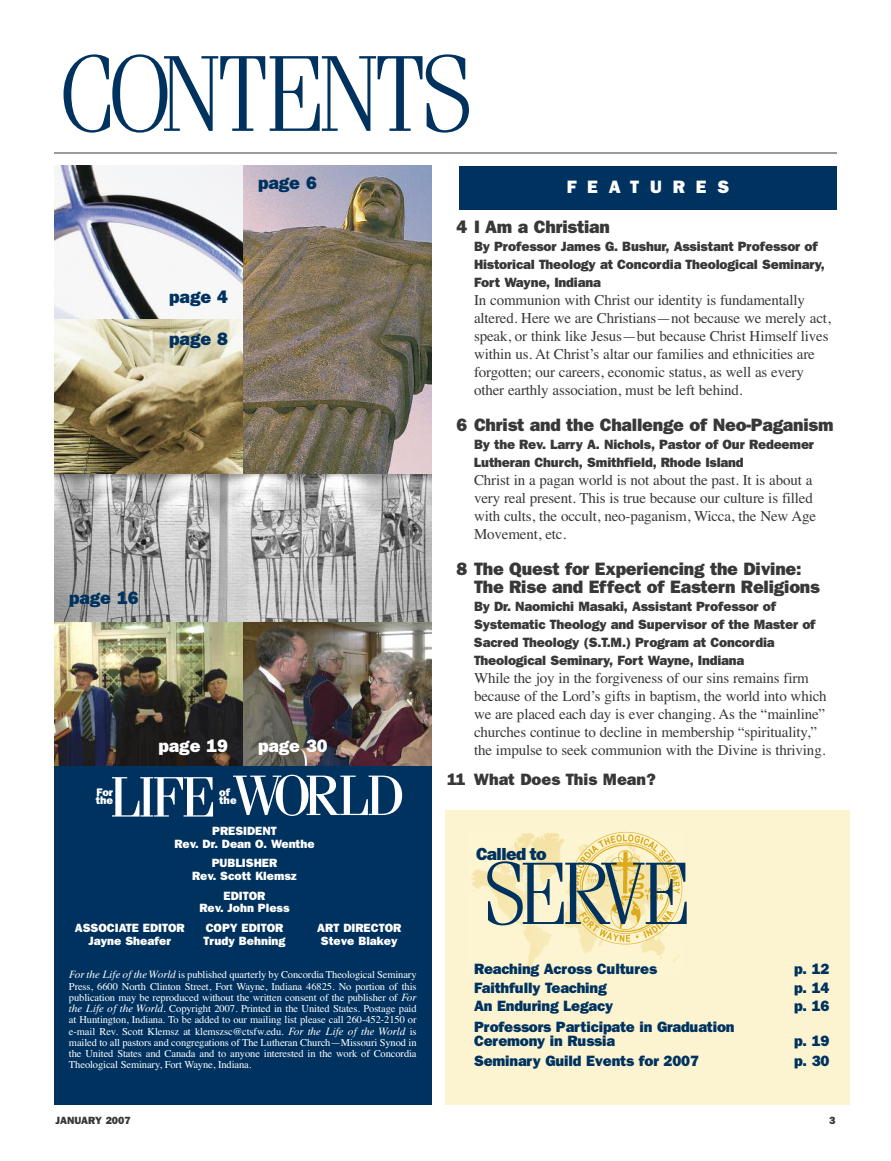
<style>
.page{position:relative;width:891px;height:1161px;background:#fff}
.page>*{position:absolute;margin:0;border:0;box-sizing:border-box;transform-origin:0 0}
.t1{font:300 108px "Fenice";letter-spacing:-.075em;color:#00325f}
.t2{font:300 88.5px "Fenice";letter-spacing:-.105em;color:#00325f}
.t3{font:57px "Fenice";letter-spacing:-.08em;color:#fff}
.t4{font:800 18px/18px "Franklin Gothic";letter-spacing:-.01em;color:#393839}
.t5{font:800 18px "Franklin Gothic";color:#00325f}
.t6{font:800 18px "Franklin Gothic";color:#fff}
.t7{font:800 18px "Franklin Gothic";letter-spacing:.6em;color:#fff}
.t8{font:800 17.55px "Franklin Gothic";letter-spacing:-.03em;color:#00325f}
.t9{font:800 16.5px "Franklin Gothic";color:#393839}
.t10{font:15px/18px "Times";letter-spacing:-.01em;color:#393839}
.t11{font:800 15px/14.4px "Franklin Gothic";letter-spacing:-.01em;color:#00325f}
.t12{font:800 13.5px/18px "Franklin Gothic";letter-spacing:-.01em;color:#393839}
.t13{font:800 12px/12.8px "Franklin Gothic";color:#fff;text-align:center}
.t14{font:800 10.95px/8.9px "Franklin Gothic";color:#fff}
.t15{font:10.5px/11.2px "Times";letter-spacing:-.01em;color:#fff;text-align:justify}
.t16{font:800 10.5px "Franklin Gothic";color:#393839}
.s1{font-family:"Times Ten Italic Os F"}
</style>
<div class="page">
<img style="left:54px;top:165px;width:189px;height:310px">
<img style="left:243px;top:622px;width:189px;height:144px">
<img style="left:54px;top:622px;width:189px;height:144px">
<div style="left:446px;top:810px;width:404px;height:294px;background:#fcf4d1"></div>
<img style="left:471px;top:833px;width:208px;height:139px">
<img style="left:243px;top:165px;width:189px;height:310px">
<div style="left:459px;top:166px;width:378px;height:44px;background:#00325f"></div>
<hr style="left:54px;top:153px;width:783px;height:1px;background:#393839">
<div style="left:54px;top:766px;width:378px;height:339px;background:#00325f"></div>
<img style="left:568px;top:832px;width:115px;height:113px">
<img style="left:54px;top:475px;width:378px;height:147px">
<h1 class="t1" style="left:57px;top:56px;width:420px">CONTENTS</h1>
<p class="t5" style="left:258px;top:173px;width:60px">page 6</p>
<p class="t7" style="left:567px;top:176px;width:164px">FEATURES</p>
<p class="t5" style="left:169px;top:286px;width:60px">page 4</p>
<p class="t5" style="left:169px;top:328px;width:60px">page 8</p>
<p class="t5" style="left:69px;top:588px;width:71px">page 16</p>
<p class="t6" style="left:158px;top:735px;width:71px">page 19</p>
<p class="t6" style="left:258px;top:735px;width:71px">page 30</p>
<h3 class="t3" style="left:110px;top:776px;width:297px">LIFE WORLD</h3>
<p class="t14" style="left:219px;top:787px;width:19px">of the</p>
<p class="t13" style="left:174px;top:825px;width:142px">PRESIDENT<br>Rev. Dr. Dean O. Wenthe</p>
<p class="t13" style="left:192px;top:857px;width:106px">PUBLISHER<br>Rev. Scott Klemsz</p>
<p class="t13" style="left:199px;top:889px;width:92px">EDITOR<br>Rev. John Pless</p>
<p class="t13" style="left:75px;top:921px;width:111px">ASSOCIATE EDITOR</p>
<p class="t13" style="left:206px;top:921px;width:79px">COPY EDITOR</p>
<p class="t13" style="left:317px;top:921px;width:86px">ART DIRECTOR</p>
<p class="t13" style="left:89px;top:934px;width:84px">Jayne Sheafer</p>
<p class="t13" style="left:203px;top:934px;width:84px">Trudy Behning</p>
<p class="t13" style="left:321px;top:934px;width:78px">Steve Blakey</p>
<p class="t15" style="left:69px;top:969px;width:349px"><span class="s1">For the Life of the World</span> is published quarterly by Concordia Theological Seminary Press, 6600 North Clinton Street, Fort Wayne, Indiana 46825. No portion of this publication may be reproduced without the written consent of the publisher of <span class="s1">For the Life of the World</span>. Copyright 2007. Printed in the United States. Postage paid at Huntington, Indiana. To be added to our mailing list please call 260-452-2150 or e-mail Rev. Scott Klemsz at klemszsc@ctsfw.edu. <span class="s1">For the Life of the World</span> is mailed to all pastors and congregations of The Lutheran Church—Missouri Synod in the United States and Canada and to anyone interested in the work of Concordia Theological Seminary, Fort Wayne, Indiana.</p>
<p class="t14" style="left:96px;top:787px;width:19px">For the</p>
<p class="t16" style="left:56px;top:1114px;width:77px">JANUARY 2007</p>
<p class="t4" style="left:456px;top:218px;width:155px">4 I Am a Christian</p>
<p class="t12" style="left:474px;top:238px;width:352px">By Professor James G. Bushur, Assistant Professor of<br>Historical Theology at Concordia Theological Seminary,<br>Fort Wayne, Indiana</p>
<p class="t10" style="left:474px;top:291px;width:358px">In communion with Christ our identity is fundamentally altered. Here we are Christians—not because we merely act, speak, or think like Jesus—but because Christ Himself lives within us. At Christ’s altar our families and ethnicities are forgotten; our careers, economic status, as well as every other earthly association, must be left behind.</p>
<p class="t4" style="left:456px;top:416px;width:379px">6 Christ and the Challenge of Neo-Paganism</p>
<p class="t12" style="left:474px;top:436px;width:342px">By the Rev. Larry A. Nichols, Pastor of Our Redeemer<br>Lutheran Church, Smithfield, Rhode Island</p>
<p class="t10" style="left:474px;top:471px;width:344px">Christ in a pagan world is not about the past. It is about a very real present. This is true because our culture is filled with cults, the occult, neo-paganism, Wicca, the New Age Movement, etc.</p>
<p class="t4" style="left:474px;top:560px;width:347px;text-indent:-18px">8 The Quest for Experiencing the Divine:<br>The Rise and Effect of Eastern Religions</p>
<p class="t12" style="left:474px;top:598px;width:343px">By Dr. Naomichi Masaki, Assistant Professor of Systematic Theology and Supervisor of the Master of Sacred Theology (S.T.M.) Program at Concordia Theological Seminary, Fort Wayne, Indiana</p>
<p class="t10" style="left:474px;top:669px;width:354px">While the joy in the forgiveness of our sins remains firm because of the Lord’s gifts in baptism, the world into which we are placed each day is ever changing. As the “mainline” churches continue to decline in membership “spirituality,” the impulse to seek communion with the Divine is thriving.</p>
<p class="t9" style="left:447px;top:770px;width:210px">11 What Does This Mean?</p>
<p class="t8" style="left:476px;top:844px;width:72px">Called to</p>
<h2 class="t2" style="left:482px;top:863px;width:212px">SERVE</h2>
<p class="t11" style="left:474px;top:961px;width:185px">Reaching Across Cultures</p>
<p class="t11" style="left:794px;top:961px;width:37px">p. 12</p>
<p class="t11" style="left:474px;top:980px;width:134px">Faithfully Teaching</p>
<p class="t11" style="left:794px;top:980px;width:37px">p. 14</p>
<p class="t11" style="left:474px;top:999px;width:141px">An Enduring Legacy</p>
<p class="t11" style="left:794px;top:999px;width:37px">p. 16</p>
<p class="t11" style="left:474px;top:1019px;width:262px">Professors Participate in Graduation<br>Ceremony in Russia</p>
<p class="t11" style="left:794px;top:1034px;width:37px">p. 19</p>
<p class="t11" style="left:474px;top:1054px;width:227px">Seminary Guild Events for 2007</p>
<p class="t11" style="left:794px;top:1054px;width:37px">p. 30</p>
<p class="t16" style="left:829px;top:1114px;width:8px">3</p>
</div>
